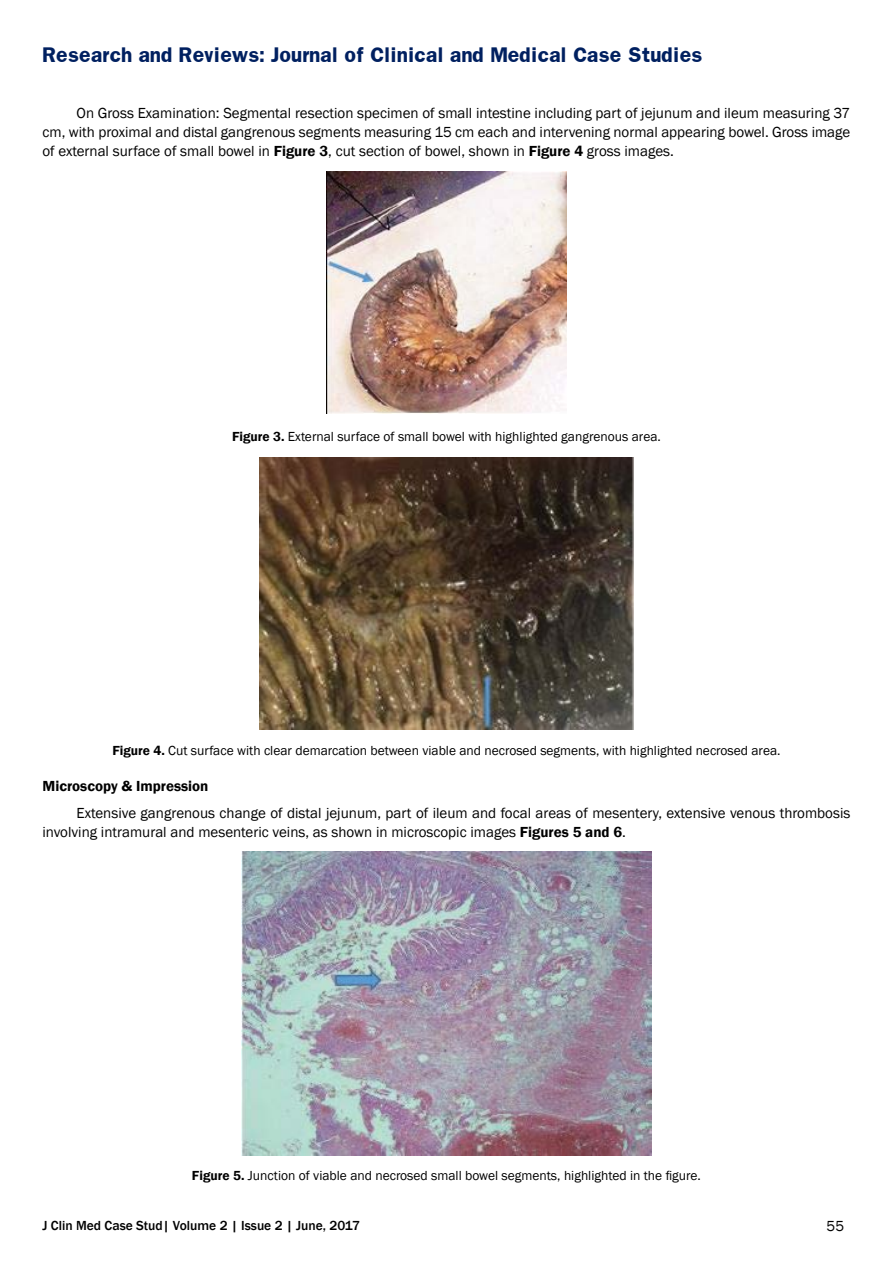
<style>
.page{position:relative;width:893px;height:1263px;background:#fff}
.page>*{position:absolute;margin:0;border:0;box-sizing:border-box;transform-origin:0 0}
.t1{font:700 18px "Franklin";letter-spacing:-.01em;color:#002060}
.t2{font:15px/18.8px "Franklin Gothic";color:#000;text-align:justify}
.SUB-SD{font:600 15px "Franklin Gothic";color:#000}
.t3{font:13.5px "Franklin Gothic";color:#000}
.t4{font:500 13.5px "Franklin Gothic";color:#000}
.s1{font-weight:600}
</style>
<div class="page">
<img style="left:327px;top:172px;width:239px;height:242px">
<img style="left:259px;top:457px;width:374px;height:273px">
<img style="left:241px;top:851px;width:411px;height:304px">
<p class="t1" style="left:43px;top:43px;width:661px">Research and Reviews: Journal of Clinical and Medical Case Studies</p>
<p class="t2" style="left:43px;top:104px;width:809px;text-indent:34px">On Gross Examination: Segmental resection specimen of small intestine including part of jejunum and ileum measuring 37 cm, with proximal and distal gangrenous segments measuring 15 cm each and intervening normal appearing bowel. Gross image of external surface of small bowel in <span class="s1">Figure 3</span>, cut section of bowel, shown in <span class="s1">Figure 4</span> gross images.</p>
<p class="t3" style="left:232px;top:428px;width:430px"><span class="s1">Figure 3.</span> External surface of small bowel with highlighted gangrenous area.</p>
<p class="t3" style="left:112px;top:742px;width:670px"><span class="s1">Figure 4.</span> Cut surface with clear demarcation between viable and necrosed segments, with highlighted necrosed area.</p>
<p class="SUB-SD" style="left:43px;top:777px;width:167px">Microscopy &amp; Impression</p>
<p class="t2" style="left:43px;top:804px;width:809px;text-indent:34px">Extensive gangrenous change of distal jejunum, part of ileum and focal areas of mesentery, extensive venous thrombosis involving intramural and mesenteric veins, as shown in microscopic images <span class="s1">Figures 5 and 6</span>.</p>
<p class="t3" style="left:192px;top:1167px;width:510px"><span class="s1">Figure 5.</span> Junction of viable and necrosed small bowel segments, highlighted in the figure.</p>
<p class="t4" style="left:43px;top:1217px;width:319px">J Clin Med Case Stud| Volume 2 | Issue 2 | June, 2017</p>
<p class="t2" style="left:827px;top:1217px;width:19px">55</p>
</div>
